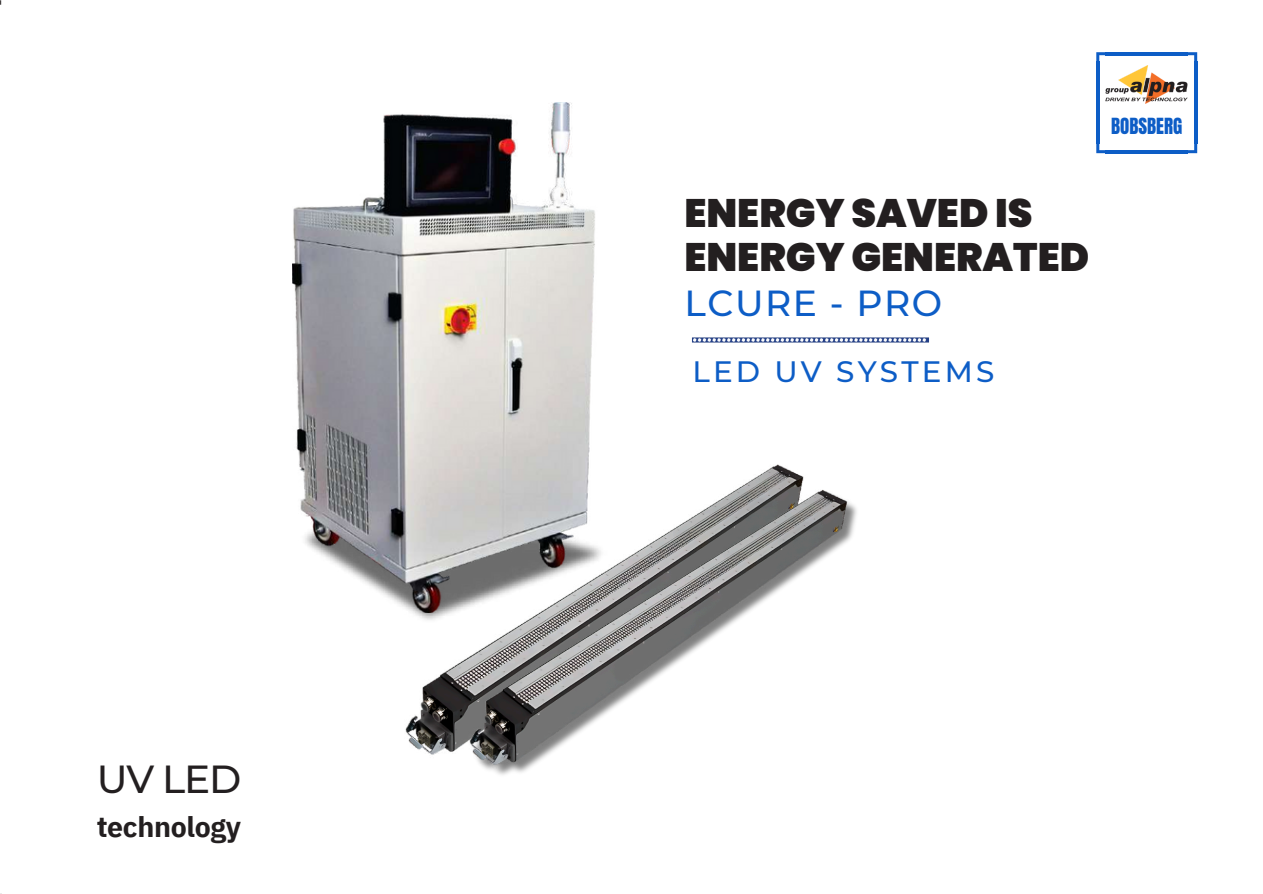
<style>
.page{position:relative;width:1263px;height:894px;background:#fff}
.page>*{position:absolute;margin:0;border:0;box-sizing:border-box;transform-origin:0 0}
.t1{font:900 39.6px/43.8px "Poppins";color:#231f20}
.t2{font:500 39px "Montserrat";color:#231f20}
.t3{font:500 36.15px "Montserrat";letter-spacing:.04em;color:#0d5dc6}
.t4{font:500 29.4px "Montserrat";letter-spacing:.11em;color:#0d5dc6}
.t5{font:700 28.5px "IBM Plex Sans";letter-spacing:-.01em;color:#231f20}
.t6{font:18.9px "Anton";color:#0d5dc6}
</style>
<div class="page">
<img style="left:293px;top:103px;width:302px;height:495px">
<img style="left:692px;top:337px;width:237px;height:6px">
<img style="left:1105px;top:65px;width:83px;height:39px">
<hr style="left:1194px;top:61px;width:3px;height:83px;background:#0d5dc6">
<hr style="left:1096px;top:61px;width:3px;height:83px;background:#0d5dc6">
<hr style="left:1105px;top:52px;width:83px;height:3px;background:#0d5dc6">
<hr style="left:1105px;top:150px;width:83px;height:3px;background:#0d5dc6">
<svg style="left:1188px;top:52px;width:9px;height:9px"></svg>
<svg style="left:1096px;top:52px;width:9px;height:9px"></svg>
<svg style="left:1188px;top:144px;width:9px;height:9px"></svg>
<svg style="left:1096px;top:144px;width:9px;height:9px"></svg>
<img style="left:390px;top:449px;width:407px;height:306px">
<img style="left:451px;top:474px;width:406px;height:301px">
<p class="t2" style="left:97px;top:755px;width:146px">UV LED</p>
<h1 class="t5" style="left:97px;top:807px;width:146px">technology</h1>
<p class="t6" style="left:1111px;top:113px;width:73px">BOBSBERG</p>
<p class="t1" style="left:684px;top:191px;width:406px">ENERGY SAVED IS<br>ENERGY GENERATED</p>
<p class="t3" style="left:684px;top:280px;width:259px">LCURE - PRO</p>
<p class="t4" style="left:692px;top:353px;width:303px">LED UV SYSTEMS</p>
</div>
